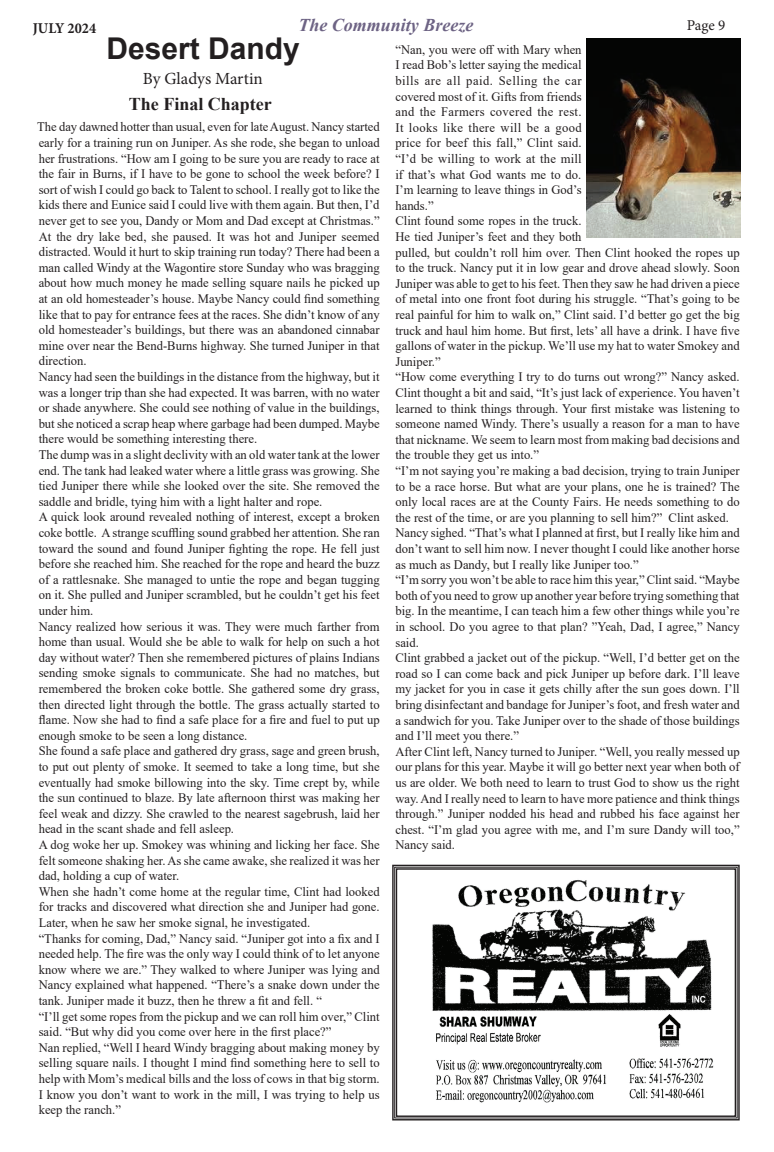
<style>
.page{position:relative;width:774px;height:1152px;background:#fff}
.page>*{position:absolute;margin:0;border:0;box-sizing:border-box;transform-origin:0 0}
.t1{font:700 30px "Arial";color:#231f20}
.t2{font:italic 700 18px "Times New Roman";color:#6d6384}
.t3{font:700 18px "Times New Roman";color:#231f20}
.t4{font:17px "Minion Pro";color:#231f20}
.t5{font:700 15px "Minion Pro";color:#231f20;scale:.95 1}
.t6{font:15px "Minion Pro";color:#231f20}
.t7{font:13px/15.6px "Times New Roman";color:#231f20}
</style>
<div class="page">
<svg style="left:392px;top:864px;width:348px;height:257px"></svg>
<div style="left:396px;top:868px;width:340px;height:249px;border:1px solid #231f20"></div>
<img style="left:586px;top:39px;width:154px;height:199px">
<p class="t5" style="left:33px;top:18px;width:68px">JULY 2024</p>
<h2 class="t2" style="left:298px;top:13px;width:177px">The Community Breeze</h2>
<p class="t6" style="left:687px;top:15px;width:40px">Page 9</p>
<h1 class="t1" style="left:107px;top:28px;width:195px">Desert Dandy</h1>
<h2 class="t3" style="left:129px;top:91px;width:145px">The Final Chapter</h2>
<p class="t7" style="left:395px;top:41px;width:346px">“Nan, you were off with Mary when<br>I read Bob’s letter saying the medical<br>bills are all paid. Selling the car<br>covered most of it. Gifts from friends<br>and the Farmers covered the rest.<br>It looks like there will be a good<br>price for beef this fall,” Clint said.<br>“I’d be willing to work at the mill<br>if that’s what God wants me to do.<br>I’m learning to leave things in God’s<br>hands.”<br>Clint found some ropes in the truck.<br>He tied Juniper’s feet and they both<br>pulled, but couldn’t roll him over. Then Clint hooked the ropes up to the truck. Nancy put it in low gear and drove ahead slowly. Soon Juniper was able to get to his feet. Then they saw he had driven a piece of metal into one front foot during his struggle. “That’s going to be real painful for him to walk on,” Clint said. I’d better go get the big truck and haul him home. But first, lets’ all have a drink. I have five gallons of water in the pickup. We’ll use my hat to water Smokey and Juniper.”<br>“How come everything I try to do turns out wrong?” Nancy asked.<br>Clint thought a bit and said, “It’s just lack of experience. You haven’t learned to think things through. Your first mistake was listening to someone named Windy. There’s usually a reason for a man to have that nickname. We seem to learn most from making bad decisions and the trouble they get us into.”<br>“I’m not saying you’re making a bad decision, trying to train Juniper to be a race horse. But what are your plans, one he is trained? The only local races are at the County Fairs. He needs something to do the rest of the time, or are you planning to sell him?” Clint asked.<br>Nancy sighed. “That’s what I planned at first, but I really like him and don’t want to sell him now. I never thought I could like another horse as much as Dandy, but I really like Juniper too.”<br>“I’m sorry you won’t be able to race him this year,” Clint said. “Maybe both of you need to grow up another year before trying something that big. In the meantime, I can teach him a few other things while you’re in school. Do you agree to that plan? ”Yeah, Dad, I agree,” Nancy said.<br>Clint grabbed a jacket out of the pickup. “Well, I’d better get on the road so I can come back and pick Juniper up before dark. I’ll leave my jacket for you in case it gets chilly after the sun goes down. I’ll bring disinfectant and bandage for Juniper’s foot, and fresh water and a sandwich for you. Take Juniper over to the shade of those buildings and I’ll meet you there.”<br>After Clint left, Nancy turned to Juniper. “Well, you really messed up our plans for this year. Maybe it will go better next year when both of us are older. We both need to learn to trust God to show us the right way. And I really need to learn to have more patience and think things through.” Juniper nodded his head and rubbed his face against her chest. “I’m glad you agree with me, and I’m sure Dandy will too,” Nancy said.</p>
<h3 class="t4" style="left:143px;top:68px;width:121px">By Gladys Martin</h3>
<p class="t7" style="left:37px;top:119px;width:344px">The day dawned hotter than usual, even for late August. Nancy started early for a training run on Juniper. As she rode, she began to unload her frustrations. “How am I going to be sure you are ready to race at the fair in Burns, if I have to be gone to school the week before? I sort of wish I could go back to Talent to school. I really got to like the kids there and Eunice said I could live with them again. But then, I’d never get to see you, Dandy or Mom and Dad except at Christmas.” At the dry lake bed, she paused. It was hot and Juniper seemed distracted. Would it hurt to skip training run today? There had been a man called Windy at the Wagontire store Sunday who was bragging about how much money he made selling square nails he picked up at an old homesteader’s house. Maybe Nancy could find something like that to pay for entrance fees at the races. She didn’t know of any old homesteader’s buildings, but there was an abandoned cinnabar mine over near the Bend-Burns highway. She turned Juniper in that direction.<br>Nancy had seen the buildings in the distance from the highway, but it was a longer trip than she had expected. It was barren, with no water or shade anywhere. She could see nothing of value in the buildings, but she noticed a scrap heap where garbage had been dumped. Maybe there would be something interesting there.<br>The dump was in a slight declivity with an old water tank at the lower end. The tank had leaked water where a little grass was growing. She tied Juniper there while she looked over the site. She removed the saddle and bridle, tying him with a light halter and rope.<br>A quick look around revealed nothing of interest, except a broken coke bottle. A strange scuffling sound grabbed her attention. She ran toward the sound and found Juniper fighting the rope. He fell just before she reached him. She reached for the rope and heard the buzz of a rattlesnake. She managed to untie the rope and began tugging on it. She pulled and Juniper scrambled, but he couldn’t get his feet under him.<br>Nancy realized how serious it was. They were much farther from home than usual. Would she be able to walk for help on such a hot day without water? Then she remembered pictures of plains Indians sending smoke signals to communicate. She had no matches, but remembered the broken coke bottle. She gathered some dry grass, then directed light through the bottle. The grass actually started to flame. Now she had to find a safe place for a fire and fuel to put up enough smoke to be seen a long distance.<br>She found a safe place and gathered dry grass, sage and green brush, to put out plenty of smoke. It seemed to take a long time, but she eventually had smoke billowing into the sky. Time crept by, while the sun continued to blaze. By late afternoon thirst was making her feel weak and dizzy. She crawled to the nearest sagebrush, laid her head in the scant shade and fell asleep.<br>A dog woke her up. Smokey was whining and licking her face. She felt someone shaking her. As she came awake, she realized it was her dad, holding a cup of water.<br>When she hadn’t come home at the regular time, Clint had looked for tracks and discovered what direction she and Juniper had gone.<br>Later, when he saw her smoke signal, he investigated.<br>“Thanks for coming, Dad,” Nancy said. “Juniper got into a fix and I needed help. The fire was the only way I could think of to let anyone know where we are.” They walked to where Juniper was lying and Nancy explained what happened. “There’s a snake down under the tank. Juniper made it buzz, then he threw a fit and fell. “<br>“I’ll get some ropes from the pickup and we can roll him over,” Clint said. “But why did you come over here in the first place?”<br>Nan replied, “Well I heard Windy bragging about making money by selling square nails. I thought I mind find something here to sell to help with Mom’s medical bills and the loss of cows in that big storm.<br>I know you don’t want to work in the mill, I was trying to help us keep the ranch.”</p>
</div>
